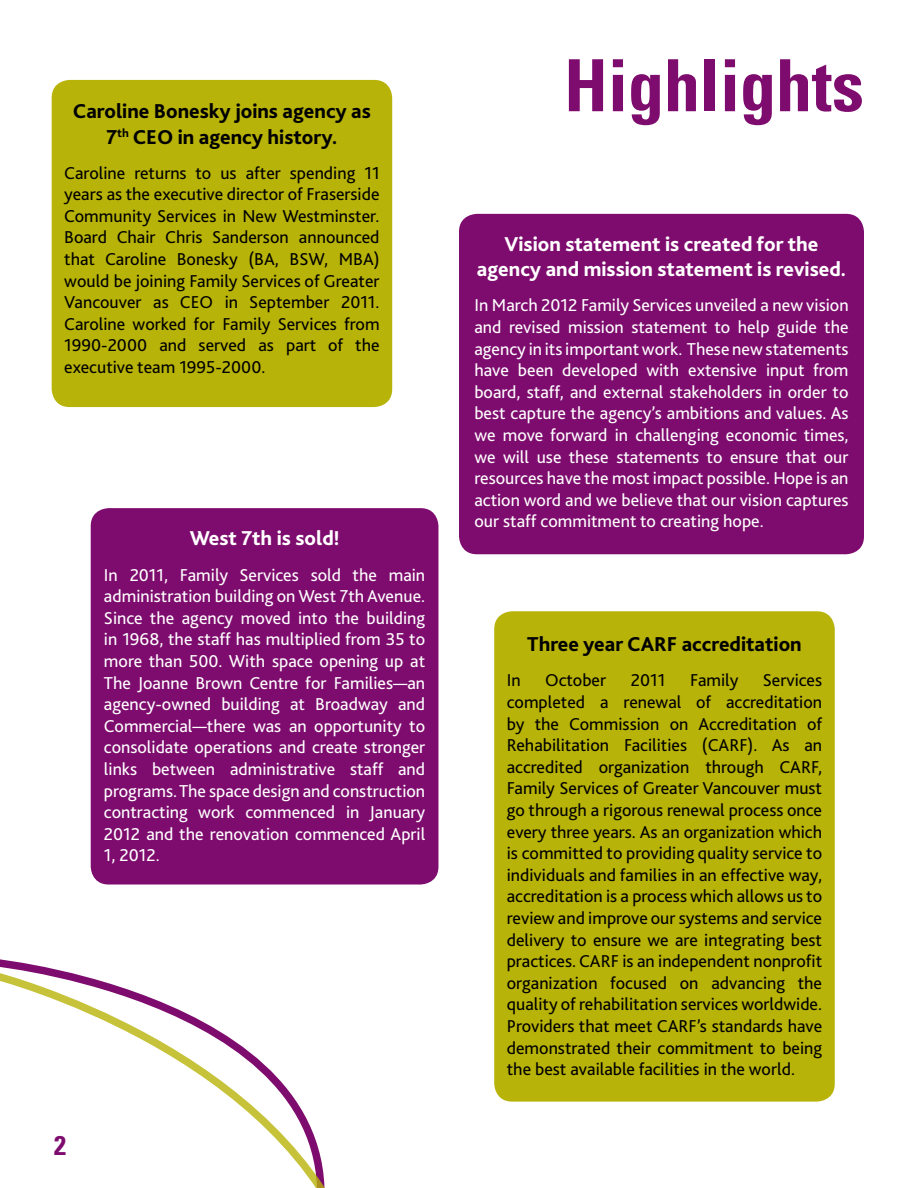
<style>
.page{position:relative;width:918px;height:1188px;background:#fff}
.page>*{position:absolute;margin:0;border:0;box-sizing:border-box;transform-origin:0 0}
.t1{font:700 condensed 72px "Univers";color:#7e0c6e}
.t2{font:700 condensed 27px "Univers";color:#7e0c6e}
.t3{font:800 21px/25.2px "Bliss 2";color:#fff;text-align:center}
.t4{font:800 21px "Bliss 2";color:#000}
.t5{font:18px/21.6px "Bliss 2";color:#000;text-align:justify}
.t6{font:18px/21.6px "Bliss 2";color:#fff;text-align:justify}
</style>
<div class="page">
<svg style="left:0;top:970px;width:325px;height:218px"></svg>
<div style="left:52px;top:80px;width:340px;height:327px;background:#b8b308;border-radius:18px"></div>
<div style="left:459px;top:214px;width:405px;height:340px;background:#7e0c6e;border-radius:18px"></div>
<div style="left:91px;top:508px;width:347px;height:377px;background:#7e0c6e;border-radius:18px"></div>
<div style="left:494px;top:611px;width:341px;height:491px;background:#b8b308;border-radius:18px"></div>
<p class="t4" style="left:73px;top:98px;width:300px">Caroline Bonesky joins agency as</p>
<p class="t4" style="left:107px;top:124px;width:232px">7<sup>th</sup> CEO in agency history.</p>
<p class="t5" style="left:64px;top:161px;width:317px">Caroline returns to us after spending 11 years as the executive director of Fraserside Community Services in New Westminster.<br>Board Chair Chris Sanderson announced that Caroline Bonesky (BA, BSW, MBA) would be joining Family Services of Greater Vancouver as CEO in September 2011.<br>Caroline worked for Family Services from 1990-2000 and served as part of the executive team 1995-2000.</p>
<p class="t3" style="left:190px;top:525px;width:151px">West 7th is sold!</p>
<p class="t6" style="left:104px;top:563px;width:323px">In 2011, Family Services sold the main administration building on West 7th Avenue.<br>Since the agency moved into the building in 1968, the staff has multiplied from 35 to more than 500. With space opening up at The Joanne Brown Centre for Families—an agency-owned building at Broadway and Commercial—there was an opportunity to consolidate operations and create stronger links between administrative staff and programs. The space design and construction contracting work commenced in January 2012 and the renovation commenced April 1, 2012.</p>
<h2 class="t2" style="left:54px;top:1129px;width:13px">2</h2>
<h1 class="t1" style="left:564px;top:41px;width:302px">Highlights</h1>
<p class="t3" style="left:477px;top:231px;width:371px">Vision statement is created for the agency and mission statement is revised.</p>
<p class="t6" style="left:474px;top:294px;width:376px">In March 2012 Family Services unveiled a new vision and revised mission statement to help guide the agency in its important work. These new statements have been developed with extensive input from board, staff, and external stakeholders in order to best capture the agency’s ambitions and values. As we move forward in challenging economic times, we will use these statements to ensure that our resources have the most impact possible. Hope is an action word and we believe that our vision captures our staff commitment to creating hope.</p>
<p class="t4" style="left:527px;top:631px;width:276px">Three year CARF accreditation</p>
<p class="t5" style="left:507px;top:669px;width:15px">In</p>
<p class="t5" style="left:545px;top:669px;width:63px">October</p>
<p class="t5" style="left:631px;top:669px;width:36px">2011</p>
<p class="t5" style="left:690px;top:669px;width:50px">Family</p>
<p class="t5" style="left:507px;top:669px;width:317px;text-indent:256px">Services completed a renewal of accreditation by the Commission on Accreditation of Rehabilitation Facilities (CARF). As an accredited organization through CARF, Family Services of Greater Vancouver must go through a rigorous renewal process once every three years. As an organization which is committed to providing quality service to individuals and families in an effective way, accreditation is a process which allows us to review and improve our systems and service delivery to ensure we are integrating best practices. CARF is an independent nonprofit organization focused on advancing the quality of rehabilitation services worldwide.<br>Providers that meet CARF’s standards have demonstrated their commitment to being the best available facilities in the world.</p>
</div>
